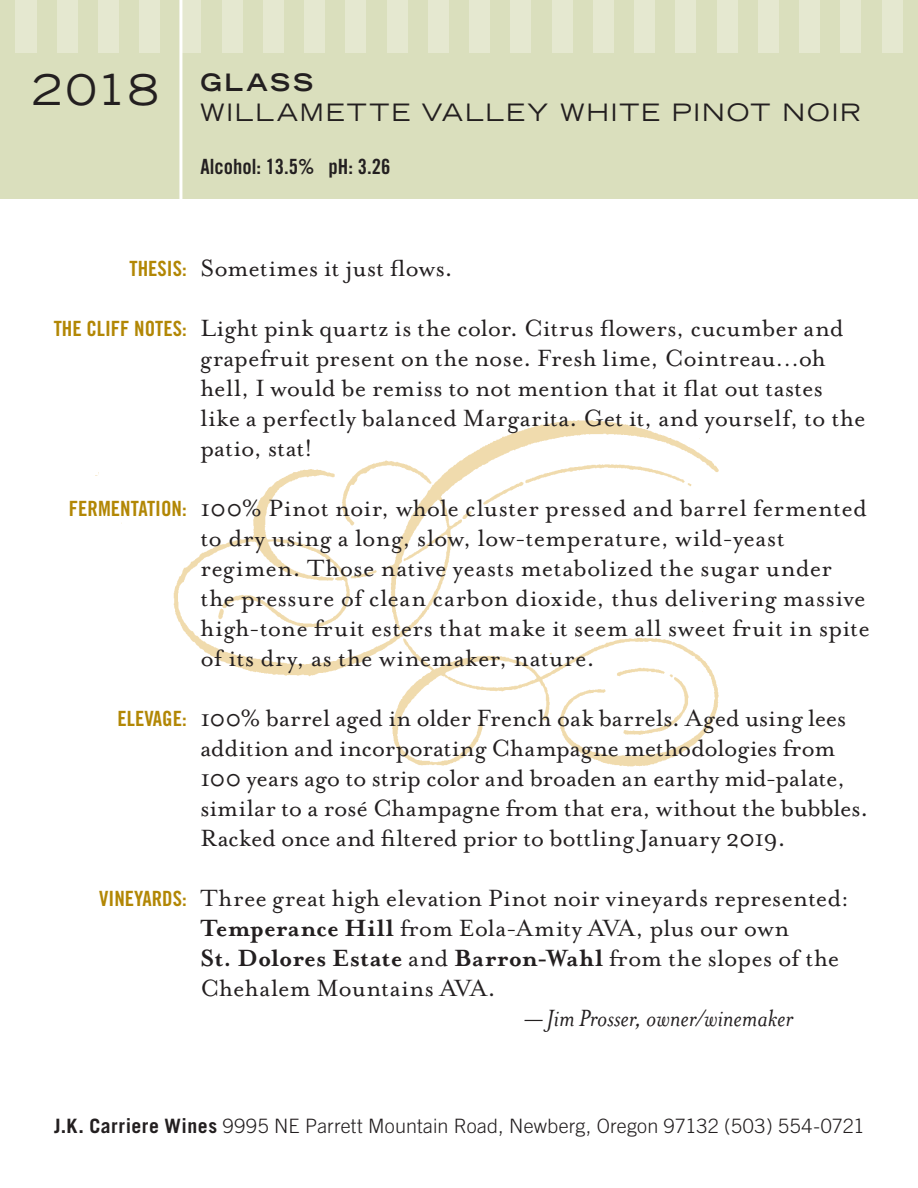
<style>
.page{position:relative;width:918px;height:1188px;background:#fff}
.page>*{position:absolute;margin:0;border:0;box-sizing:border-box;transform-origin:0 0}
.t1{font:expanded 42px "Trade Gothic LH";color:#231f20}
.t2{font:27px/30px "Mrs Eaves OT";letter-spacing:.01em;color:#231f20}
.t3{font:italic 27px "Mrs Eaves OT";letter-spacing:-.005em;color:#231f20}
.t4{font:expanded 24px "Trade Gothic LH";letter-spacing:.075em;color:#231f20}
.t5{font:700 expanded 24px "Trade Gothic LH";letter-spacing:.12em;color:#231f20}
.t6{font:21px "Trade Gothic Bold Cond Twenty";color:#b28705}
.t7{font:21px "Trade Gothic Bold Cond Twenty";color:#231f20}
.t8{font:300 19.8px "Trade Gothic";letter-spacing:.01em;color:#231f20}
.s1{font-weight:700}
</style>
<div class="page">
<img style="left:95px;top:420px;width:624px;height:385px">
<div style="left:0;top:0;width:918px;height:199px;background:#dadfbd"></div>
<div style="left:15px;top:0;width:21px;height:53px;background:#e5e8d0"></div>
<div style="left:57px;top:0;width:21px;height:53px;background:#e5e8d0"></div>
<div style="left:98px;top:0;width:21px;height:53px;background:#e5e8d0"></div>
<div style="left:139px;top:0;width:21px;height:53px;background:#e5e8d0"></div>
<div style="left:180px;top:0;width:21px;height:53px;background:#e5e8d0"></div>
<div style="left:222px;top:0;width:21px;height:53px;background:#e5e8d0"></div>
<div style="left:263px;top:0;width:21px;height:53px;background:#e5e8d0"></div>
<div style="left:304px;top:0;width:21px;height:53px;background:#e5e8d0"></div>
<div style="left:345px;top:0;width:21px;height:53px;background:#e5e8d0"></div>
<div style="left:387px;top:0;width:21px;height:53px;background:#e5e8d0"></div>
<div style="left:428px;top:0;width:21px;height:53px;background:#e5e8d0"></div>
<div style="left:469px;top:0;width:21px;height:53px;background:#e5e8d0"></div>
<div style="left:510px;top:0;width:21px;height:53px;background:#e5e8d0"></div>
<div style="left:552px;top:0;width:21px;height:53px;background:#e5e8d0"></div>
<div style="left:593px;top:0;width:21px;height:53px;background:#e5e8d0"></div>
<div style="left:634px;top:0;width:21px;height:53px;background:#e5e8d0"></div>
<div style="left:675px;top:0;width:21px;height:53px;background:#e5e8d0"></div>
<div style="left:717px;top:0;width:21px;height:53px;background:#e5e8d0"></div>
<div style="left:758px;top:0;width:21px;height:53px;background:#e5e8d0"></div>
<div style="left:799px;top:0;width:21px;height:53px;background:#e5e8d0"></div>
<div style="left:840px;top:0;width:21px;height:53px;background:#e5e8d0"></div>
<div style="left:882px;top:0;width:21px;height:53px;background:#e5e8d0"></div>
<hr style="left:179px;top:0;width:3px;height:218px;background:#fff">
<p class="t1" style="left:32px;top:62px;width:128px">2018</p>
<p class="t5" style="left:200px;top:66px;width:114px">GLASS</p>
<p class="t4" style="left:200px;top:96px;width:663px">WILLAMETTE VALLEY WHITE PINOT NOIR</p>
<p class="t7" style="left:200px;top:154px;width:192px">Alcohol: 13.5% pH: 3.26</p>
<p class="t6" style="left:130px;top:256px;width:59px">THESIS:</p>
<p class="t6" style="left:54px;top:316px;width:134px">THE CLIFF NOTES:</p>
<p class="t6" style="left:69px;top:496px;width:119px">FERMENTATION:</p>
<p class="t6" style="left:118px;top:706px;width:71px">ELEVAGE:</p>
<p class="t6" style="left:99px;top:886px;width:89px">VINEYARDS:</p>
<p class="t2" style="left:200px;top:254px;width:254px">Sometimes it just flows.</p>
<p class="t2" style="left:200px;top:314px;width:667px">Light pink quartz is the color. Citrus flowers, cucumber and grapefruit present on the nose. Fresh lime, Cointreau…oh hell, I would be remiss to not mention that it flat out tastes like a perfectly balanced Margarita. Get it, and yourself, to the patio, stat!</p>
<p class="t2" style="left:200px;top:494px;width:671px">100% Pinot noir, whole cluster pressed and barrel fermented to dry using a long, slow, low-temperature, wild-yeast regimen. Those native yeasts metabolized the sugar under the pressure of clean carbon dioxide, thus delivering massive high-tone fruit esters that make it seem all sweet fruit in spite of its dry, as the winemaker, nature.</p>
<p class="t2" style="left:200px;top:704px;width:670px">100% barrel aged in older French oak barrels. Aged using lees addition and incorporating Champagne methodologies from 100 years ago to strip color and broaden an earthy mid-palate, similar to a rosé Champagne from that era, without the bubbles.<br>Racked once and filtered prior to bottling January 2019.</p>
<p class="t2" style="left:200px;top:884px;width:651px">Three great high elevation Pinot noir vineyards represented:<br><span class="s1">Temperance Hill</span> from Eola-Amity AVA, plus our own<br><span class="s1">St. Dolores Estate</span> and <span class="s1">Barron-Wahl</span> from the slopes of the Chehalem Mountains AVA.</p>
<p class="t3" style="left:524px;top:1004px;width:270px">— Jim Prosser, owner/winemaker</p>
<p class="t8" style="left:54px;top:1114px;width:812px"><span class="s1">J.K. Carriere Wines</span> 9995 NE Parrett Mountain Road, Newberg, Oregon 97132 (503) 554-0721</p>
</div>
